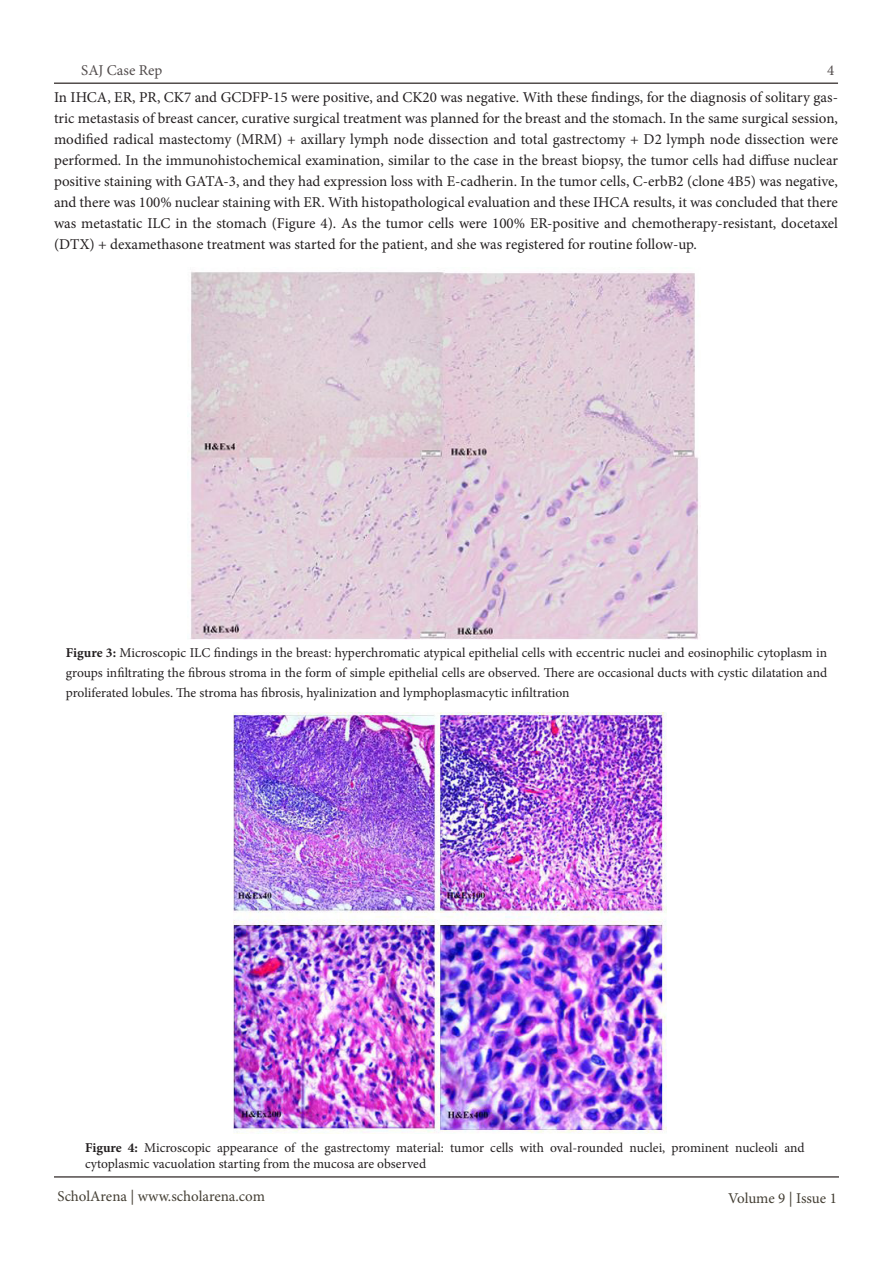
<style>
.page{position:relative;width:893px;height:1263px;background:#fff}
.page>*{position:absolute;margin:0;border:0;box-sizing:border-box;transform-origin:0 0}
.t1{font:15px/21px "Minion Pro";letter-spacing:-.005em;color:#231f20;text-align:justify}
.t2{font:15px "Minion Pro";letter-spacing:-.005em;color:#443f34}
.t3{font:15px "Minion Pro";color:#524c4c}
.List_Paragraph{font:13.5px/20.2px "Minion Pro";color:#231f20;text-align:justify}
.s1{font-weight:700}
</style>
<div class="page">
<hr style="left:54px;top:82px;width:784px;height:2px;background:#524c4b">
<hr style="left:54px;top:1176px;width:785px;height:2px;background:#524c4b">
<img style="left:187px;top:272px;width:513px;height:368px">
<img style="left:234px;top:712px;width:433px;height:421px">
<p class="t3" style="left:81px;top:60px;width:83px">SAJ Case Rep</p>
<p class="t3" style="left:827px;top:60px;width:9px">4</p>
<p class="t1" style="left:54px;top:87px;width:785px">In IHCA, ER, PR, CK7 and GCDFP-15 were positive, and CK20 was negative. With these findings, for the diagnosis of solitary gas-</p>
<p class="t1" style="left:54px;top:129px;width:786px">modified radical mastectomy (MRM) + axillary lymph node dissection and total gastrectomy D+ 2 lymph node dissection were performed. In the immunohistochemical examination, similar to the case in the breast biopsy, the tumor cells had diffuse nuclear positive staining with GATA-3, and they had expression loss with -E cadherin In. the tumor cells C, -erbB2 (clone 5B4 ) was negative, and there was 100% nuclear staining with ER. With histopathological evaluation and these IHCA results it, was concluded that there was metastatic ILC in the stomach (Figure .)4 As the tumor cells were 100% ER-positive and chemotherapy-resistant, docetaxel (DTX +) dexamethasone treatment was started for the patient, and she was registered for routine follow-up.</p>
<p class="t1" style="left:54px;top:108px;width:785px">tric metastasis of breast cancer, curative surgical treatment was planned for the breast and the stomach In. the same surgical session,</p>
<p class="List_Paragraph" style="left:66px;top:642px;width:763px"><span class="s1">Figure 3:</span> Microscopic ILC findings in the breast: hyperchromatic atypical epithelial cells with eccentric nuclei and eosinophilic cytoplasm in groups infiltrating the fibrous stroma in the form of simple epithelial cells are observed. There are occasional ducts with cystic dilatation and proliferated lobules. The stroma has fibrosis, hyalinization and lymphoplasmacytic infiltration</p>
<p class="List_Paragraph" style="left:284px;top:1137px;width:12px">of</p>
<p class="List_Paragraph" style="left:301px;top:1137px;width:19px">the</p>
<p class="List_Paragraph" style="left:396px;top:1137px;width:49px">material:</p>
<p class="List_Paragraph" style="left:490px;top:1137px;width:25px">cells</p>
<p class="List_Paragraph" style="left:520px;top:1137px;width:26px">with</p>
<p class="List_Paragraph" style="left:550px;top:1137px;width:75px">oval-rounded</p>
<p class="List_Paragraph" style="left:630px;top:1137px;width:37px">nuclei,</p>
<p class="List_Paragraph" style="left:735px;top:1137px;width:44px">nucleoli</p>
<p class="List_Paragraph" style="left:784px;top:1137px;width:22px">and</p>
<p class="List_Paragraph" style="left:85px;top:1139px;width:343px;line-height:16.2px"><span class="s1">Figure 4:<br></span>cytoplasmic vacuolation starting from the mucosa are observed</p>
<p class="List_Paragraph" style="left:144px;top:1137px;width:68px">Microscopic</p>
<p class="List_Paragraph" style="left:671px;top:1137px;width:59px">prominent</p>
<p class="List_Paragraph" style="left:325px;top:1137px;width:67px">gastrectomy</p>
<p class="List_Paragraph" style="left:450px;top:1137px;width:35px">tumor</p>
<p class="List_Paragraph" style="left:217px;top:1137px;width:63px">appearance</p>
<p class="t2" style="left:57px;top:1186px;width:209px">ScholArena | www.scholarena.com</p>
<p class="t2" style="left:728px;top:1188px;width:110px">Volume 9 | Issue 1</p>
</div>
